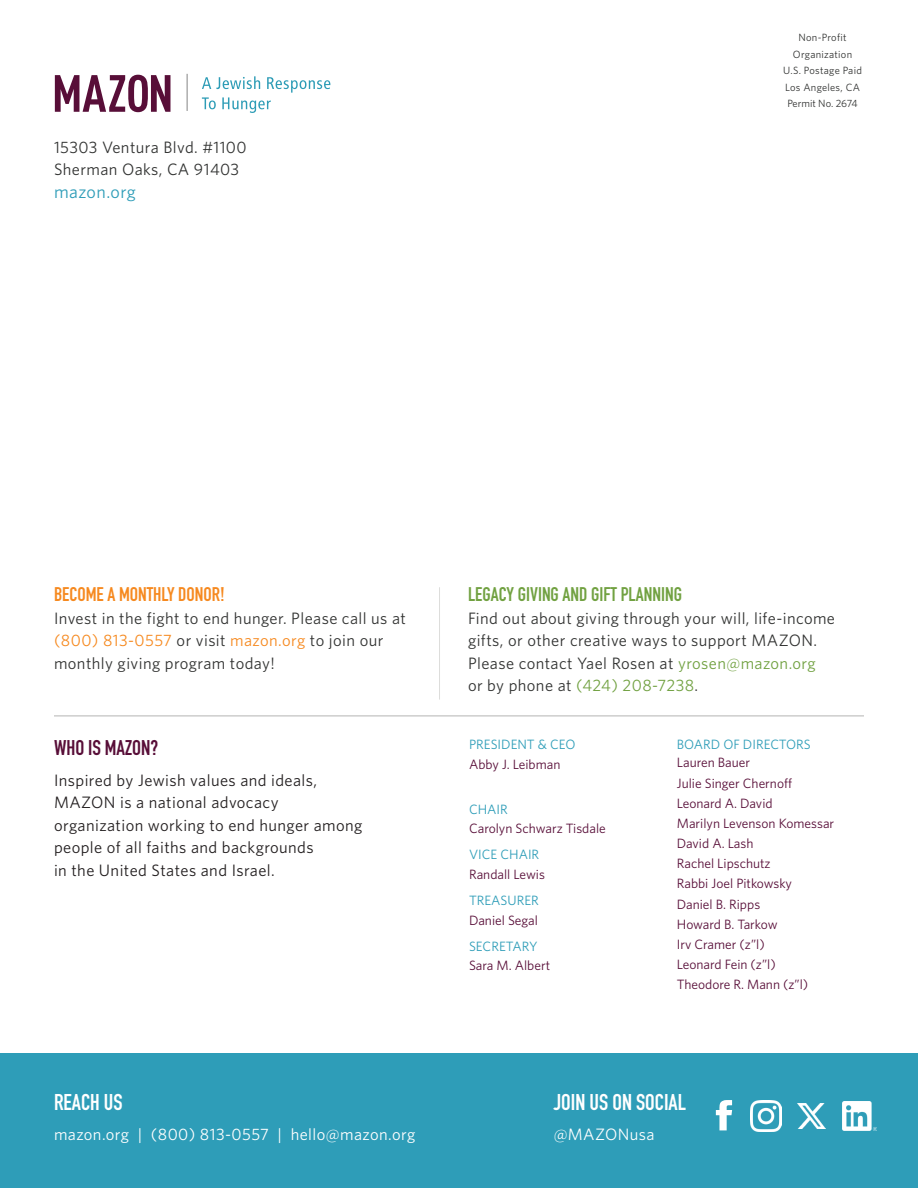
<style>
.page{position:relative;width:918px;height:1188px;background:#fff}
.page>*{position:absolute;margin:0;border:0;box-sizing:border-box;transform-origin:0 0}
.Back_Page__footer_headings{font:700 22.5px "DIN Condensed";color:#fff}
.Back_Page__footer_headings-2{font:700 21px "DIN Condensed";color:#580e38}
.title{font:700 19.5px "DIN Condensed";color:#71a141}
.title-2{font:700 19.5px "DIN Condensed";color:#f6891f}
.Back_Page__address_block{font:18px "Whitney";letter-spacing:.025em;color:#2e9db8}
.main_body{font:16.5px/22.5px "Whitney";letter-spacing:.025em;color:#323332}
.t1{font:16.5px/22.5px "Whitney";letter-spacing:.025em;color:#231f20}
.t2{font:16.5px "Whitney";letter-spacing:.025em;color:#fff}
.Back_Page__address_block-2{font:16.5px "Whitney";letter-spacing:.025em;color:#323332}
.Back_Page__board_names{font:13.5px/19.5px "Whitney";color:#580e38}
.Back_Page__board_titles{font:13.5px "Whitney";color:#2e9db8}
.Back_Page__nonprofit_stamp{font:10.5px "Whitney";letter-spacing:.025em;color:#323332}
.Back_Page__nonprofit_stamp-2{font:10.5px "Whitney";color:#323332}
.s1{color:#f6891f}
.s2{color:#71a141}
.s3{color:#2e9db8}
</style>
<div class="page">
<hr style="left:186px;top:74px;width:2px;height:37px;background:#b3b3b3">
<svg style="left:202px;top:76px;width:128px;height:37px"></svg>
<svg style="left:55px;top:75px;width:115px;height:37px"></svg>
<hr style="left:54px;top:716px;width:810px;height:1px;background:#b4b4b3">
<div style="left:0;top:1053px;width:918px;height:135px;background:#2e9db8"></div>
<svg style="left:716px;top:1100px;width:16px;height:30px"></svg>
<img style="left:751px;top:1100px;width:30px;height:32px">
<hr style="left:439px;top:587px;width:1px;height:113px;background:#dddddb">
<img style="left:842px;top:1102px;width:34px;height:29px">
<img style="left:798px;top:1103px;width:27px;height:25px">
<p class="Back_Page__address_block-2" style="left:54px;top:137px;width:194px">15303 Ventura Blvd. #1100</p>
<p class="Back_Page__address_block-2" style="left:54px;top:160px;width:187px">Sherman Oaks, CA 91403</p>
<p class="Back_Page__address_block" style="left:54px;top:181px;width:84px">mazon.org</p>
<p class="Back_Page__nonprofit_stamp" style="left:799px;top:32px;width:50px">Non-Profit</p>
<p class="Back_Page__nonprofit_stamp" style="left:793px;top:48px;width:61px">Organization</p>
<p class="Back_Page__nonprofit_stamp" style="left:783px;top:65px;width:80px">U.S. Postage Paid</p>
<p class="Back_Page__nonprofit_stamp" style="left:785px;top:81px;width:76px">Los Angeles, CA</p>
<p class="Back_Page__nonprofit_stamp-2" style="left:787px;top:98px;width:72px">Permit No. 2674</p>
<p class="title-2" style="left:54px;top:581px;width:172px">BECOME A MONTHLY DONOR!</p>
<p class="main_body" style="left:54px;top:607px;width:354px">Invest in the fight to end hunger. Please call us at <span class="s1">(800) 813-0557</span> or visit <span class="s1">mazon.org</span> to join our monthly giving program today!</p>
<p class="Back_Page__footer_headings-2" style="left:54px;top:733px;width:106px">WHO IS MAZON?</p>
<p class="t1" style="left:54px;top:768px;width:310px">Inspired by Jewish values and ideals, MAZON is a national advocacy organization working to end hunger among people of all faiths and backgrounds<br>in the United States and Israel.</p>
<p class="Back_Page__footer_headings" style="left:54px;top:1087px;width:70px">REACH US</p>
<p class="t2" style="left:54px;top:1125px;width:363px">mazon.org | (800) 813-0557 | hello@mazon.org</p>
<p class="title" style="left:468px;top:581px;width:216px">LEGACY GIVING AND GIFT PLANNING</p>
<p class="main_body" style="left:468px;top:607px;width:369px">Find out about giving through your will, life-income gifts, or other creative ways to support MAZON.<br>Please contact Yael Rosen at <span class="s2">yrosen@mazon.org<br></span>or by phone at <span class="s2">(424) 208-7238</span>.</p>
<p class="Back_Page__board_titles" style="left:469px;top:737px;width:108px">PRESIDENT &amp; CEO</p>
<p class="Back_Page__board_names" style="left:469px;top:754px;width:93px">Abby J. Leibman</p>
<p class="Back_Page__board_titles" style="left:469px;top:801px;width:40px">CHAIR</p>
<p class="Back_Page__board_names" style="left:469px;top:818px;width:138px">Carolyn Schwarz Tisdale</p>
<p class="Back_Page__board_titles" style="left:469px;top:847px;width:72px">VICE CHAIR</p>
<p class="Back_Page__board_names" style="left:469px;top:864px;width:77px">Randall Lewis</p>
<p class="Back_Page__board_names" style="left:469px;top:890px;width:71px"><span class="s3">TREASURER<br></span>Daniel Segal</p>
<p class="Back_Page__board_names" style="left:469px;top:936px;width:83px"><span class="s3">SECRETARY<br></span>Sara M. Albert</p>
<p class="Back_Page__board_titles" style="left:677px;top:737px;width:136px">BOARD OF DIRECTORS</p>
<p class="Back_Page__board_names" style="left:677px;top:753px;width:75px">Lauren Bauer</p>
<p class="Back_Page__board_names" style="left:677px;top:773px;width:117px">Julie Singer Chernoff</p>
<p class="Back_Page__board_names" style="left:677px;top:793px;width:97px">Leonard A. David</p>
<p class="Back_Page__board_names" style="left:677px;top:813px;width:159px">Marilyn Levenson Komessar</p>
<p class="Back_Page__board_names" style="left:677px;top:833px;width:78px">David A. Lash</p>
<p class="Back_Page__board_names" style="left:677px;top:854px;width:95px">Rachel Lipschutz</p>
<p class="Back_Page__board_names" style="left:677px;top:874px;width:117px">Rabbi Joel Pitkowsky</p>
<p class="Back_Page__board_names" style="left:677px;top:894px;width:85px">Daniel B. Ripps</p>
<p class="Back_Page__board_names" style="left:677px;top:914px;width:102px">Howard B. Tarkow</p>
<p class="Back_Page__board_names" style="left:677px;top:934px;width:89px">Irv Cramer (z”l)</p>
<p class="Back_Page__board_names" style="left:677px;top:954px;width:101px">Leonard Fein (z”l)</p>
<p class="Back_Page__board_names" style="left:677px;top:975px;width:133px">Theodore R. Mann (z”l)</p>
<p class="Back_Page__footer_headings" style="left:554px;top:1087px;width:134px">JOIN US ON SOCIAL</p>
<p class="t2" style="left:554px;top:1125px;width:102px">@MAZONusa</p>
</div>
